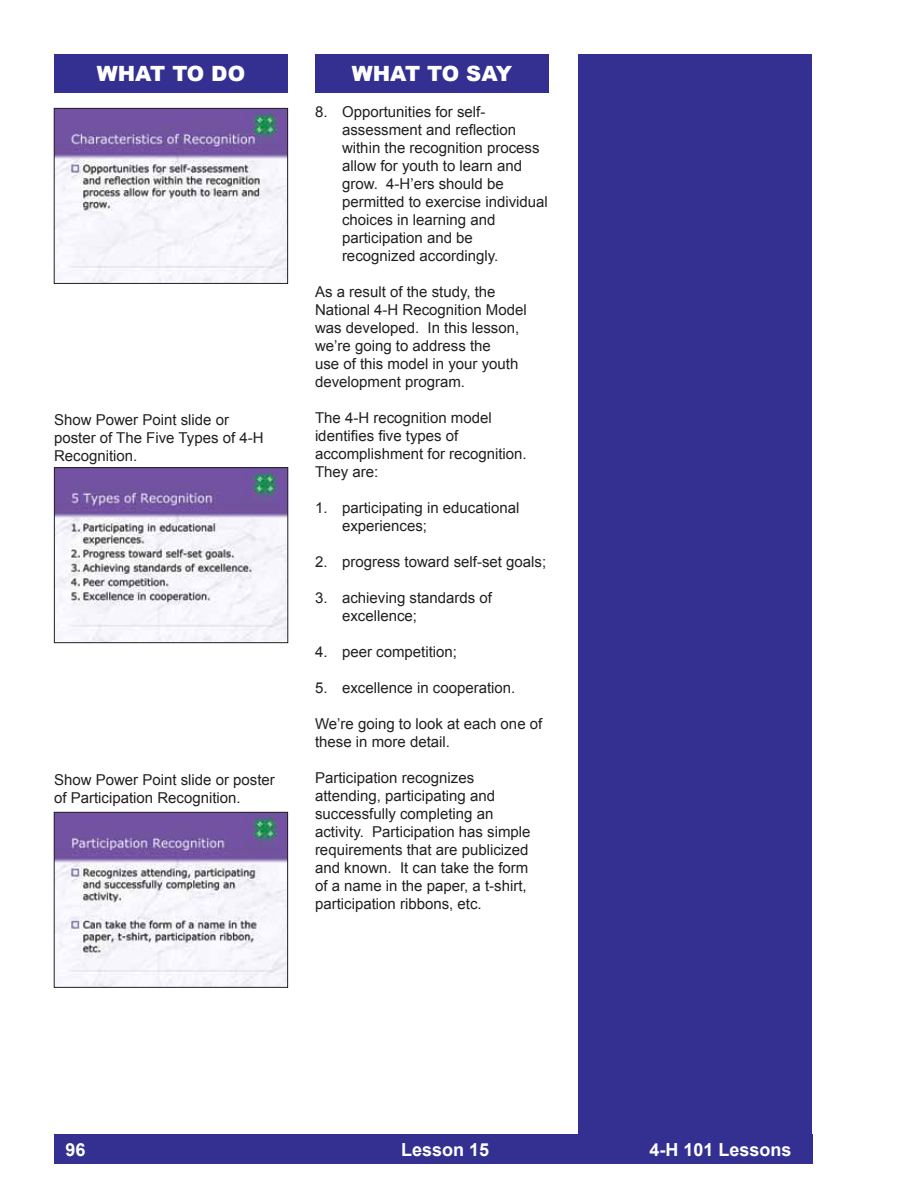
<style>
.page{position:relative;width:918px;height:1188px;background:#fff}
.page>*{position:absolute;margin:0;border:0;box-sizing:border-box;transform-origin:0 0}
.t1{font:900 21px "Arial";color:#fff}
.t2{font:700 18px "Arial";color:#fff}
.t3{font:15px/18px "Arial";color:#231f20}
</style>
<div class="page">
<div style="left:578px;top:54px;width:234px;height:1097px;background:#333092"></div>
<div style="left:54px;top:54px;width:234px;height:38px;background:#333092"></div>
<div style="left:315px;top:54px;width:234px;height:38px;background:#333092"></div>
<div style="left:54px;top:1134px;width:758px;height:29px;background:#333092"></div>
<img style="left:56px;top:110px;width:230px;height:172px">
<div style="left:54px;top:108px;width:234px;height:176px;border:1px solid #231f20"></div>
<img style="left:56px;top:469px;width:230px;height:172px">
<div style="left:54px;top:467px;width:234px;height:176px;border:1px solid #231f20"></div>
<img style="left:56px;top:814px;width:230px;height:172px">
<div style="left:54px;top:812px;width:234px;height:176px;border:1px solid #231f20"></div>
<h1 class="t1" style="left:97px;top:61px;width:150px">WHAT TO DO</h1>
<h1 class="t1" style="left:352px;top:61px;width:162px">WHAT TO SAY</h1>
<p class="t3" style="left:54px;top:411px;width:211px">Show Power Point slide or poster of The Five Types of 4-H<br>Recognition.</p>
<p class="t3" style="left:54px;top:771px;width:222px">Show Power Point slide or poster of Participation Recognition.</p>
<p class="t3" style="left:342px;top:103px;width:207px;text-indent:-27px">8. Opportunities for self&shy;assessment and reflection within the recognition process allow for youth to learn and grow. 4-H’ers should be permitted to exercise individual choices in learning and participation and be recognized accordingly.</p>
<p class="t3" style="left:315px;top:283px;width:213px">As a result of the study, the<br>National 4-H Recognition Model was developed. In this lesson, we’re going to address the<br>use of this model in your youth development program.</p>
<p class="t3" style="left:315px;top:409px;width:213px">The 4-H recognition model identifies five types of accomplishment for recognition.<br>They are:</p>
<p class="t3" style="left:342px;top:499px;width:179px;text-indent:-27px">1. participating in educational experiences;</p>
<p class="t3" style="left:315px;top:553px;width:233px">2. progress toward self-set goals;</p>
<p class="t3" style="left:342px;top:589px;width:152px;text-indent:-27px">3. achieving standards of excellence;</p>
<p class="t3" style="left:315px;top:643px;width:144px">4. peer competition;</p>
<p class="t3" style="left:315px;top:679px;width:202px">5. excellence in cooperation.</p>
<p class="t3" style="left:315px;top:715px;width:229px">We’re going to look at each one of these in more detail.</p>
<p class="t3" style="left:315px;top:769px;width:217px">Participation recognizes attending, participating and successfully completing an activity. Participation has simple requirements that are publicized and known. It can take the form of a name in the paper, a t-shirt, participation ribbons, etc.</p>
<p class="t2" style="left:66px;top:1140px;width:22px">96</p>
<p class="t2" style="left:401px;top:1140px;width:90px">Lesson 15</p>
<p class="t2" style="left:650px;top:1140px;width:144px">4-H 101 Lessons</p>
</div>
